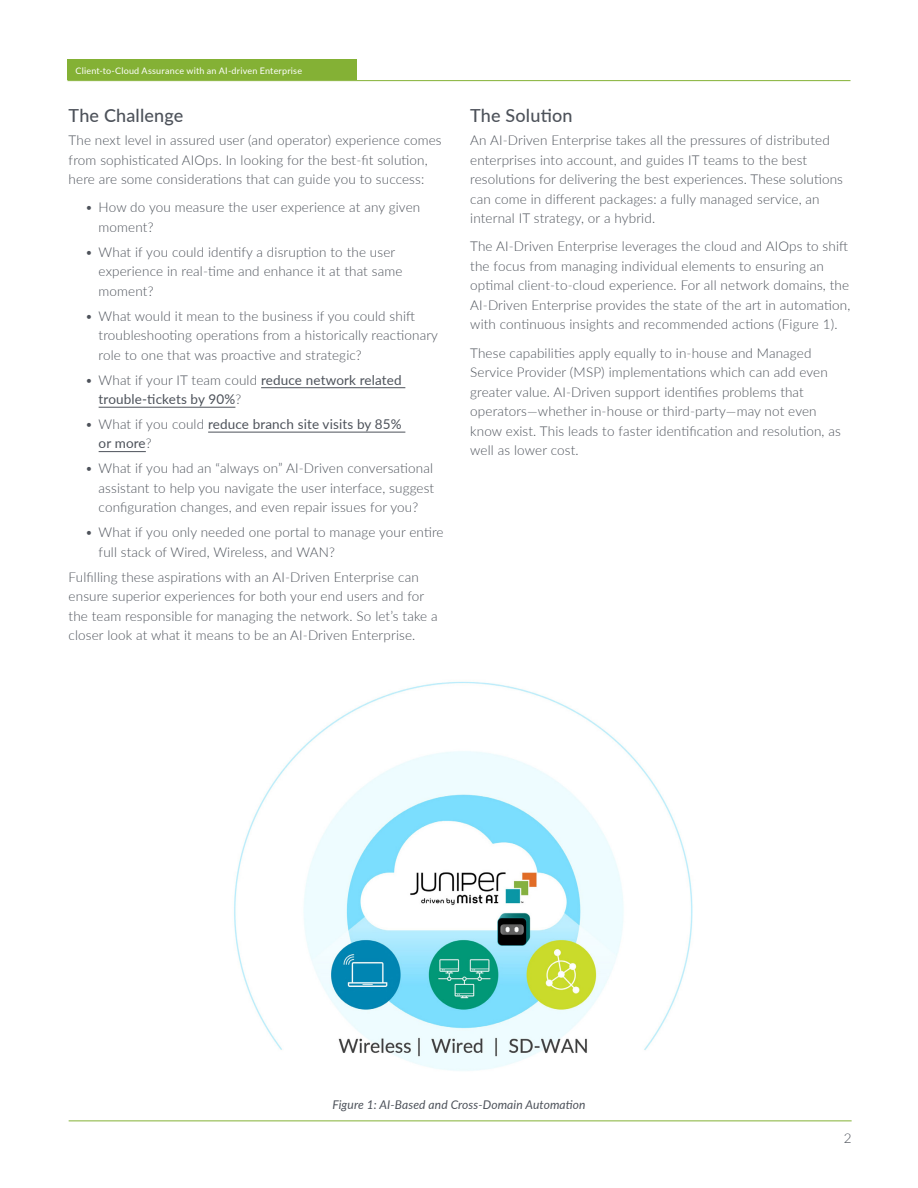
<style>
.page{position:relative;width:918px;height:1188px;background:#fff}
.page>*{position:absolute;margin:0;border:0;box-sizing:border-box;transform-origin:0 0}
.t1{font:500 18px "Lato";letter-spacing:.01em;color:#4d525a}
.t2{font:300 13.5px/19.5px "Lato";letter-spacing:.01em;color:#4d525a}
.t3{font:13.5px/19.5px "Lato";letter-spacing:.01em;color:#4d525a}
.Figure_Caption{font:italic 12px "Lato";letter-spacing:.01em;color:#4d525a}
.t4{font:9px "Lato";letter-spacing:.025em;color:#fff}
.s1{font-weight:300}
</style>
<div class="page">
<hr style="left:69px;top:1120px;width:783px;height:1px;background:#84b135">
<hr style="left:68px;top:80px;width:782px;height:1px;background:#84b135">
<div style="left:68px;top:60px;width:289px;height:20px;background:#84b135"></div>
<hr style="left:261px;top:387px;width:144px;height:1px;background:#4d525a">
<hr style="left:99px;top:407px;width:136px;height:1px;background:#4d525a">
<hr style="left:208px;top:432px;width:197px;height:1px;background:#4d525a">
<hr style="left:99px;top:451px;width:47px;height:1px;background:#4d525a">
<img style="left:234px;top:681px;width:459px;height:390px">
<p class="t4" style="left:76px;top:64px;width:228px">Client-to-Cloud Assurance with an AI-driven Enterprise</p>
<h1 class="t1" style="left:69px;top:103px;width:116px">The Challenge</h1>
<p class="t2" style="left:69px;top:130px;width:375px">The next level in assured user (and operator) experience comes from sophisticated AIOps. In looking for the best-fit solution, here are some considerations that can guide you to success:</p>
<p class="t2" style="left:99px;top:197px;width:323px;text-indent:-14px">• How do you measure the user experience at any given moment?</p>
<p class="t2" style="left:99px;top:242px;width:305px;text-indent:-14px">• What if you could identify a disruption to the user experience in real-time and enhance it at that same moment?</p>
<p class="t2" style="left:99px;top:306px;width:341px;text-indent:-14px">• What would it mean to the business if you could shift troubleshooting operations from a historically reactionary role to one that was proactive and strategic?</p>
<p class="t3" style="left:99px;top:369px;width:304px;text-indent:-14px"><span class="s1">• What if your IT team could</span> reduce network related trouble-tickets by 90%<span class="s1">?</span></p>
<p class="t3" style="left:99px;top:414px;width:305px;text-indent:-14px"><span class="s1">• What if you could</span> reduce branch site visits by 85% or more<span class="s1">?</span></p>
<p class="t2" style="left:99px;top:458px;width:337px;text-align:justify;text-indent:-14px">• What if you had an “always on” AI-Driven conversational assistant to help you navigate the user interface, suggest configuration changes, and even repair issues for you?</p>
<p class="t2" style="left:99px;top:522px;width:347px;text-indent:-14px">• What if you only needed one portal to manage your entire full stack of Wired, Wireless, and WAN?</p>
<p class="t2" style="left:69px;top:567px;width:371px">Fulfilling these aspirations with an AI-Driven Enterprise can ensure superior experiences for both your end users and for the team responsible for managing the network. So let’s take a closer look at what it means to be an AI-Driven Enterprise.</p>
<h1 class="t1" style="left:470px;top:103px;width:104px">The Solution</h1>
<p class="t2" style="left:470px;top:130px;width:374px">An AI-Driven Enterprise takes all the pressures of distributed enterprises into account, and guides IT teams to the best resolutions for delivering the best experiences. These solutions can come in different packages: a fully managed service, an internal IT strategy, or a hybrid.</p>
<p class="t2" style="left:470px;top:236px;width:382px">The AI-Driven Enterprise leverages the cloud and AIOps to shift the focus from managing individual elements to ensuring an optimal client-to-cloud experience. For all network domains, the AI-Driven Enterprise provides the state of the art in automation, with continuous insights and recommended actions (Figure 1).</p>
<p class="t2" style="left:470px;top:342px;width:372px">These capabilities apply equally to in-house and Managed Service Provider (MSP) implementations which can add even greater value. AI-Driven support identifies problems that operators—whether in-house or third-party—may not even know exist. This leads to faster identification and resolution, as well as lower cost.</p>
<p class="Figure_Caption" style="left:332px;top:1097px;width:255px">Figure 1: AI-Based and Cross-Domain Automation</p>
<p class="t2" style="left:844px;top:1128px;width:9px">2</p>
</div>
